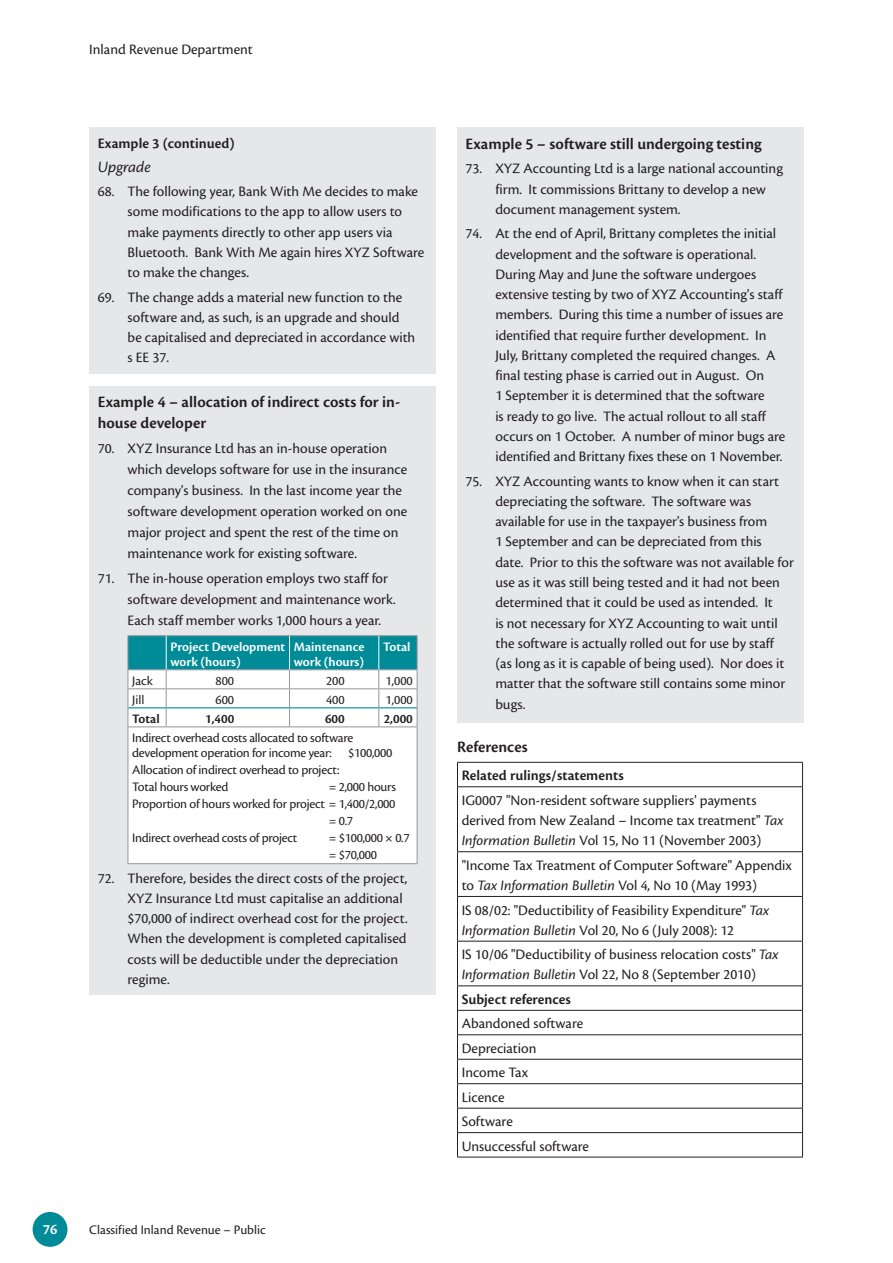
<style>
.page{position:relative;width:893px;height:1263px;background:#fff}
.page>*{position:absolute;margin:0;border:0;box-sizing:border-box;transform-origin:0 0}
.t1{font:600 16.5px/20.2px "Cronos Pro";color:#231f20}
.t2{font:italic 16.5px "Cronos Pro";color:#231f20}
.t3{font:15px/20.2px "Cronos Pro";color:#231f20}
.t4{font:600 15px "Cronos Pro";color:#231f20}
.t5{font:600 15px "Cronos Pro";color:#fff}
.t6{font:13.5px/17.1px "Cronos Pro";letter-spacing:-.02em;color:#231f20}
.t7{font:600 13.5px/15px "Cronos Pro";color:#fff}
.t8{font:13.5px "Cronos Pro";color:#231f20}
.t9{font:600 13.5px "Cronos Pro";color:#231f20}
.s1{font-style:italic}
</style>
<div class="page">
<div style="left:89px;top:128px;width:347px;height:246px;background:#e6e7e9"></div>
<div style="left:89px;top:386px;width:347px;height:608px;background:#e6e7e9"></div>
<div style="left:129px;top:727px;width:288px;height:136px;background:#fff"></div>
<hr style="left:128px;top:635px;width:38px;height:1px;background:#939598">
<hr style="left:166px;top:635px;width:124px;height:1px;background:#939598">
<hr style="left:290px;top:635px;width:89px;height:1px;background:#939598">
<hr style="left:379px;top:635px;width:38px;height:1px;background:#939598">
<svg style="left:128px;top:636px;width:290px;height:90px;background:#9cd0d5"></svg>
<hr style="left:128px;top:726px;width:38px;height:1px;background:#939598">
<hr style="left:128px;top:727px;width:1px;height:136px;background:#939598">
<hr style="left:166px;top:726px;width:124px;height:1px;background:#939598">
<hr style="left:290px;top:726px;width:89px;height:1px;background:#939598">
<hr style="left:379px;top:726px;width:38px;height:1px;background:#939598">
<hr style="left:417px;top:727px;width:1px;height:136px;background:#939598">
<hr style="left:128px;top:863px;width:38px;height:1px;background:#939598">
<hr style="left:166px;top:863px;width:124px;height:1px;background:#939598">
<hr style="left:290px;top:863px;width:89px;height:1px;background:#939598">
<hr style="left:379px;top:863px;width:38px;height:1px;background:#939598">
<hr style="left:166px;top:636px;width:1px;height:33px;background:#fff">
<hr style="left:289px;top:636px;width:1px;height:33px;background:#fff">
<hr style="left:378px;top:636px;width:1px;height:33px;background:#fff">
<hr style="left:128px;top:707px;width:38px;height:1px;background:#008b98">
<hr style="left:166px;top:707px;width:124px;height:1px;background:#008b98">
<hr style="left:290px;top:707px;width:89px;height:1px;background:#008b98">
<hr style="left:379px;top:707px;width:38px;height:1px;background:#008b98">
<div style="left:457px;top:128px;width:347px;height:595px;background:#e6e7e9"></div>
<hr style="left:457px;top:762px;width:346px;height:1px;background:#231f20">
<svg style="left:457px;top:763px;width:1px;height:23px"></svg>
<svg style="left:802px;top:763px;width:1px;height:23px"></svg>
<hr style="left:457px;top:786px;width:346px;height:1px;background:#231f20">
<hr style="left:457px;top:787px;width:1px;height:64px;background:#231f20">
<hr style="left:802px;top:787px;width:1px;height:64px;background:#231f20">
<hr style="left:457px;top:851px;width:346px;height:1px;background:#231f20">
<hr style="left:457px;top:852px;width:1px;height:44px;background:#231f20">
<hr style="left:802px;top:852px;width:1px;height:44px;background:#231f20">
<hr style="left:457px;top:896px;width:346px;height:1px;background:#231f20">
<hr style="left:457px;top:897px;width:1px;height:44px;background:#231f20">
<hr style="left:802px;top:897px;width:1px;height:44px;background:#231f20">
<hr style="left:457px;top:941px;width:346px;height:1px;background:#231f20">
<hr style="left:457px;top:941px;width:1px;height:44px;background:#231f20">
<hr style="left:802px;top:941px;width:1px;height:44px;background:#231f20">
<hr style="left:457px;top:985px;width:346px;height:1px;background:#231f20">
<hr style="left:457px;top:1010px;width:346px;height:1px;background:#231f20">
<hr style="left:457px;top:1034px;width:346px;height:1px;background:#231f20">
<hr style="left:457px;top:1059px;width:346px;height:1px;background:#231f20">
<hr style="left:457px;top:1083px;width:346px;height:1px;background:#231f20">
<svg style="left:457px;top:986px;width:1px;height:171px"></svg>
<svg style="left:802px;top:986px;width:1px;height:171px"></svg>
<hr style="left:457px;top:1108px;width:346px;height:1px;background:#231f20">
<hr style="left:457px;top:1132px;width:346px;height:1px;background:#231f20">
<hr style="left:457px;top:1157px;width:346px;height:1px;background:#231f20">
<div style="left:33px;top:1212px;width:34px;height:35px;background:#008b98;border-radius:50%"></div>
<p class="t3" style="left:89px;top:39px;width:165px">Inland Revenue Department</p>
<p class="t4" style="left:98px;top:134px;width:138px">Example 3 (continued)</p>
<p class="t2" style="left:98px;top:157px;width:55px">Upgrade</p>
<p class="t3" style="left:128px;top:181px;width:298px;text-indent:-30px">68. The following year, Bank With Me decides to make some modifications to the app to allow users to make payments directly to other app users via Bluetooth. Bank With Me again hires XYZ Software to make the changes.</p>
<p class="t3" style="left:128px;top:287px;width:289px;text-indent:-30px">69. The change adds a material new function to the software and, as such, is an upgrade and should be capitalised and depreciated in accordance with s EE 37.</p>
<p class="t1" style="left:98px;top:392px;width:304px">Example 4 – allocation of indirect costs for in&shy;house developer</p>
<p class="t3" style="left:128px;top:438px;width:281px;line-height:21px;text-indent:-30px">70. XYZ Insurance Ltd has an in-house operation which develops software for use in the insurance company's business. In the last income year the software development operation worked on one major project and spent the rest of the time on maintenance work for existing software.</p>
<p class="t3" style="left:128px;top:568px;width:270px;line-height:21px;text-indent:-30px">71. The in-house operation employs two staff for software development and maintenance work.<br>Each staff member works 1,000 hours a year.</p>
<p class="t7" style="left:170px;top:639px;width:116px">Project Development work (hours)</p>
<p class="t7" style="left:294px;top:639px;width:72px">Maintenance work (hours)</p>
<p class="t7" style="left:383px;top:639px;width:29px">Total</p>
<p class="t6" style="left:132px;top:672px;width:22px">Jack</p>
<p class="t6" style="left:215px;top:672px;width:20px">800</p>
<p class="t6" style="left:326px;top:672px;width:20px">200</p>
<p class="t6" style="left:385px;top:672px;width:29px">1,000</p>
<p class="t6" style="left:132px;top:691px;width:14px">Jill</p>
<p class="t6" style="left:215px;top:691px;width:20px">600</p>
<p class="t6" style="left:326px;top:691px;width:20px">400</p>
<p class="t6" style="left:385px;top:691px;width:29px">1,000</p>
<p class="t9" style="left:132px;top:711px;width:29px">Total</p>
<p class="t9" style="left:205px;top:711px;width:31px">1,400</p>
<p class="t9" style="left:325px;top:711px;width:21px">600</p>
<p class="t9" style="left:384px;top:711px;width:31px">2,000</p>
<p class="t6" style="left:132px;top:730px;width:262px;line-height:15px">Indirect overhead costs allocated to software development operation for income year: $100,000</p>
<p class="t6" style="left:132px;top:761px;width:209px">Allocation of indirect overhead to project:<br>Total hours worked</p>
<p class="t6" style="left:329px;top:778px;width:69px">= 2,000 hours</p>
<p class="t6" style="left:132px;top:795px;width:265px">Proportion of hours worked for project = 1,400/2,000</p>
<p class="t6" style="left:329px;top:812px;width:26px">= 0.7</p>
<p class="t6" style="left:132px;top:830px;width:167px">Indirect overhead costs of project</p>
<p class="t6" style="left:329px;top:830px;width:82px">= $100,000 × 0.7 = $70,000</p>
<p class="t3" style="left:128px;top:868px;width:282px;text-indent:-30px">72. Therefore, besides the direct costs of the project, XYZ Insurance Ltd must capitalise an additional $70,000 of indirect overhead cost for the project.<br>When the development is completed capitalised costs will be deductible under the depreciation regime.</p>
<p class="t5" style="left:43px;top:1220px;width:16px">76</p>
<p class="t8" style="left:89px;top:1222px;width:178px">Classified Inland Revenue – Public</p>
<p class="t1" style="left:466px;top:134px;width:297px">Example 5 – software still undergoing testing</p>
<p class="t3" style="left:495px;top:159px;width:289px;text-indent:-30px">73. XYZ Accounting Ltd is a large national accounting firm. It commissions Brittany to develop a new document management system.</p>
<p class="t3" style="left:495px;top:224px;width:291px;text-indent:-30px">74. At the end of April, Brittany completes the initial development and the software is operational.<br>During May and June the software undergoes extensive testing by two of XYZ Accounting's staff members. During this time a number of issues are identified that require further development. In July, Brittany completed the required changes. A final testing phase is carried out in August. On<br>1 September it is determined that the software<br>is ready to go live. The actual rollout to all staff occurs on 1 October. A number of minor bugs are identified and Brittany fixes these on 1 November.</p>
<p class="t3" style="left:495px;top:471px;width:300px;text-indent:-30px">75. XYZ Accounting wants to know when it can start depreciating the software. The software was available for use in the taxpayer's business from<br>1 September and can be depreciated from this<br>date. Prior to this the software was not available for use as it was still being tested and it had not been determined that it could be used as intended. It<br>is not necessary for XYZ Accounting to wait until the software is actually rolled out for use by staff (as long as it is capable of being used). Nor does it matter that the software still contains some minor bugs.</p>
<p class="t1" style="left:457px;top:737px;width:72px">References</p>
<p class="t4" style="left:462px;top:767px;width:164px">Related rulings/statements</p>
<p class="t3" style="left:462px;top:790px;width:323px">IG0007 "Non-resident software suppliers' payments derived from New Zealand – Income tax treatment" <span class="s1">Tax<br>Information Bulletin</span> Vol 15, No 11 (November 2003)</p>
<p class="t3" style="left:462px;top:855px;width:332px">"Income Tax Treatment of Computer Software" Appendix to <span class="s1">Tax Information Bulletin</span> Vol 4, No 10 (May 1993)</p>
<p class="t3" style="left:462px;top:900px;width:309px">IS 08/02: "Deductibility of Feasibility Expenditure" <span class="s1">Tax<br>Information Bulletin</span> Vol 20, No 6 (July 2008): 12</p>
<p class="t3" style="left:462px;top:944px;width:318px">IS 10/06 "Deductibility of business relocation costs" <span class="s1">Tax<br>Information Bulletin</span> Vol 22, No 8 (September 2010)</p>
<p class="t4" style="left:462px;top:991px;width:111px">Subject references</p>
<p class="t3" style="left:462px;top:1011px;width:129px;line-height:24.5px">Abandoned software<br>Depreciation<br>Income Tax<br>Licence<br>Software<br>Unsuccessful software</p>
</div>
